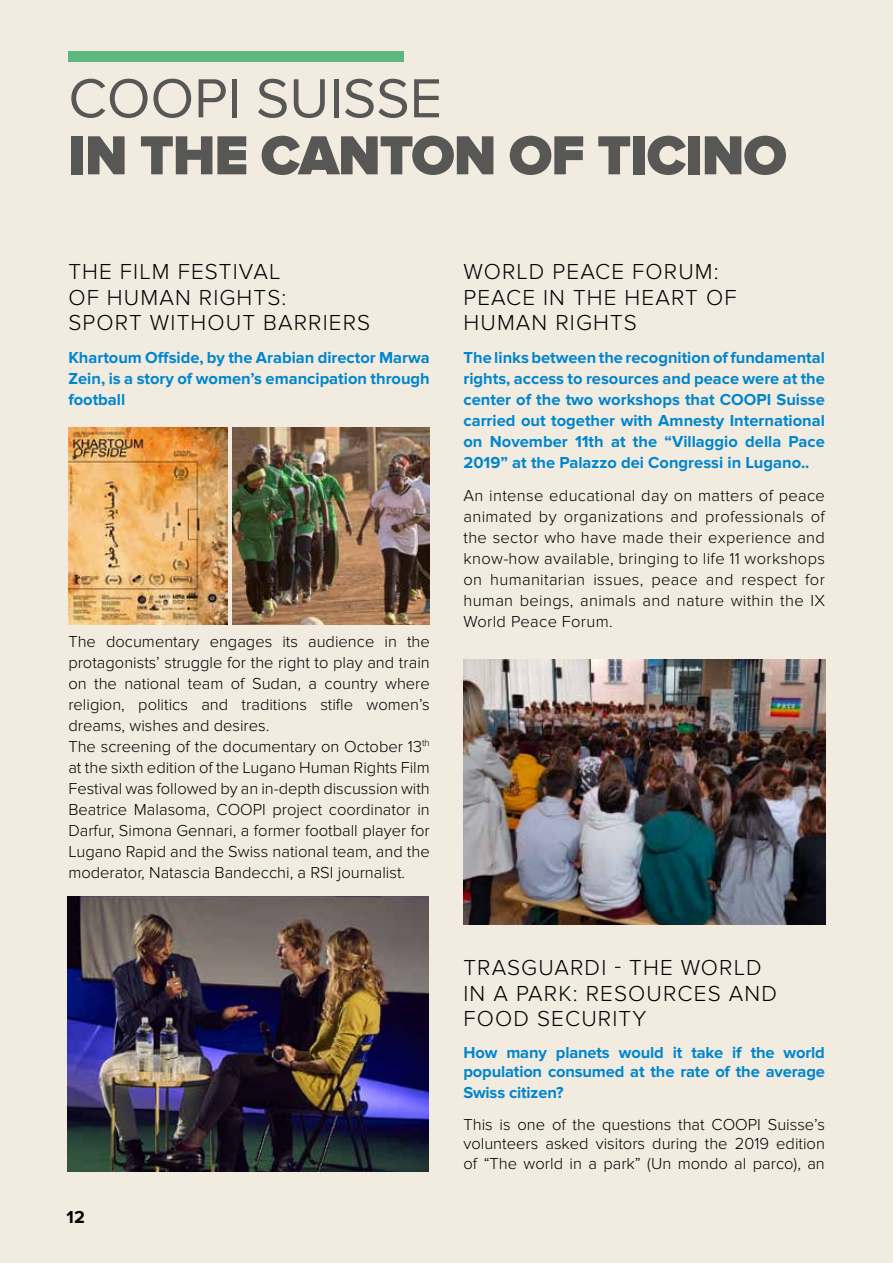
<style>
.page{position:relative;width:893px;height:1263px;background:#f2ebe0}
.page>*{position:absolute;margin:0;border:0;box-sizing:border-box;transform-origin:0 0}
.t1{font:900 57px "Proxima Nova";letter-spacing:-.02em;color:#575756}
.t2{font:57px "Proxima Nova";color:#575756}
.t3{font:300 22.5px/25.5px "Proxima Nova";letter-spacing:.05em;color:#000}
.t4{font:700 18px "Proxima Nova";color:#000}
.t5{font:300 16.5px/21px "Proxima Nova";color:#000;text-align:justify}
.t6{font:700 16.5px/21px "Proxima Nova";color:#0086ce;text-align:justify}
</style>
<div class="page">
<img style="left:67px;top:896px;width:361px;height:275px">
<div style="left:68px;top:51px;width:336px;height:11px;background:#5db77e"></div>
<img style="left:464px;top:659px;width:361px;height:266px">
<img style="left:68px;top:428px;width:160px;height:196px">
<img style="left:233px;top:428px;width:197px;height:196px">
<h1 class="t2" style="left:68px;top:66px;width:375px">COOPI SUISSE</h1>
<h1 class="t1" style="left:68px;top:122px;width:720px">IN THE CANTON OF TICINO</h1>
<h2 class="t3" style="left:68px;top:259px;width:303px">THE FILM FESTIVAL<br>OF HUMAN RIGHTS:<br>SPORT WITHOUT BARRIERS</h2>
<p class="t6" style="left:68px;top:348px;width:363px">Khartoum Offside, by the Arabian director Marwa Zein, is a story of women’s emancipation through football</p>
<p class="t5" style="left:68px;top:631px;width:363px;text-align:left">The documentary engages its audience in the protagonists’ struggle for the right to play and train on the national team of Sudan, a country where religion, politics and traditions stifle women’s dreams, wishes and desires.<br>The screening of the documentary on October 13<sup>th </sup>at the sixth edition of the Lugano Human Rights Film Festival was followed by an in-depth discussion with Beatrice Malasoma, COOPI project coordinator in Darfur, Simona Gennari, a former football player for Lugano Rapid and the Swiss national team, and the moderator, Natascia Bandecchi, a RSI journalist.</p>
<p class="t4" style="left:67px;top:1207px;width:20px">12</p>
<h2 class="t3" style="left:463px;top:259px;width:275px">WORLD PEACE FORUM:<br>PEACE IN THE HEART OF<br>HUMAN RIGHTS</h2>
<p class="t6" style="left:463px;top:348px;width:363px">The links between the recognition of fundamental rights, access to resources and peace were at the center of the two workshops that COOPI Suisse carried out together with Amnesty International on November 11th at the “Villaggio della Pace 2019” at the Palazzo dei Congressi in Lugano..</p>
<p class="t5" style="left:463px;top:485px;width:363px">An intense educational day on matters of peace animated by organizations and professionals of the sector who have made their experience and know-how available, bringing to life 11 workshops on humanitarian issues, peace and respect for human beings, animals and nature within the IX World Peace Forum.</p>
<h2 class="t3" style="left:463px;top:955px;width:315px">TRASGUARDI - THE WORLD<br>IN A PARK: RESOURCES AND<br>FOOD SECURITY</h2>
<p class="t6" style="left:463px;top:1043px;width:363px;line-height:19.5px">How many planets would it take if the world population consumed at the rate of the average</p>
<p class="t6" style="left:463px;top:1083px;width:102px">Swiss citizen?</p>
<p class="t5" style="left:463px;top:1115px;width:363px;line-height:19.5px">This is one of the questions that COOPI Suisse’s volunteers asked visitors during the 2019 edition of “The world in a park” (Un mondo al parco), an</p>
</div>
